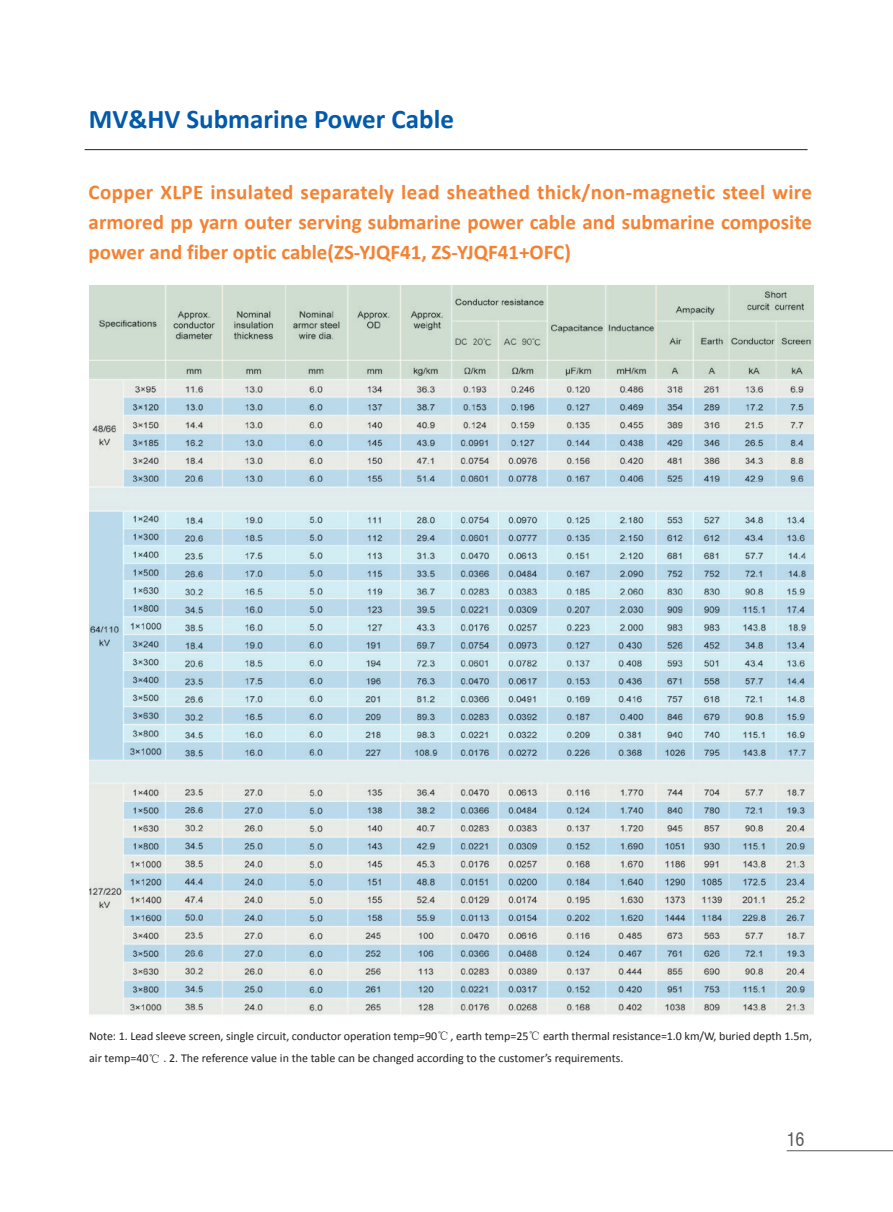
<style>
.page{position:relative;width:893px;height:1212px;background:#fff}
.page>*{position:absolute;margin:0;border:0;box-sizing:border-box;transform-origin:0 0}
.t1{font:700 27px "Calibri";color:#015aaa}
.t2{font:700 21px/30px "Calibri";color:#f48232;text-align:justify}
.t3{font:condensed 18px "Swiss 721 BT";color:#57585a}
.t4{font:12px/22.5px "Calibri";letter-spacing:-.005em;color:#231f20}
.s1{font-family:"Sim Sun"}
</style>
<div class="page">
<hr style="left:787px;top:1150px;width:106px;height:1px;background:#57585a">
<hr style="left:85px;top:149px;width:722px;height:1px;background:#231f20">
<img style="left:89px;top:285px;width:724px;height:730px">
<p class="t1" style="left:89px;top:101px;width:367px">MV&amp;HV Submarine Power Cable</p>
<p class="t2" style="left:89px;top:177px;width:725px">Copper XLPE insulated separately lead sheathed thick/non-magnetic steel wire armored pp yarn outer serving submarine power cable and submarine composite power and fiber optic cable(ZS-YJQF41, ZS-YJQF41+OFC)</p>
<p class="t4" style="left:89px;top:1025px;width:724px">Note: 1. Lead sleeve screen, single circuit, conductor operation temp=90<span class="s1">℃</span>, earth temp=25<span class="s1">℃</span> earth thermal resistance=1.0 km/W, buried depth 1.5m, air temp=40<span class="s1">℃</span> . 2. The reference value in the table can be changed according to the customer’s requirements.</p>
<h3 class="t3" style="left:787px;top:1128px;width:19px">16</h3>
</div>
